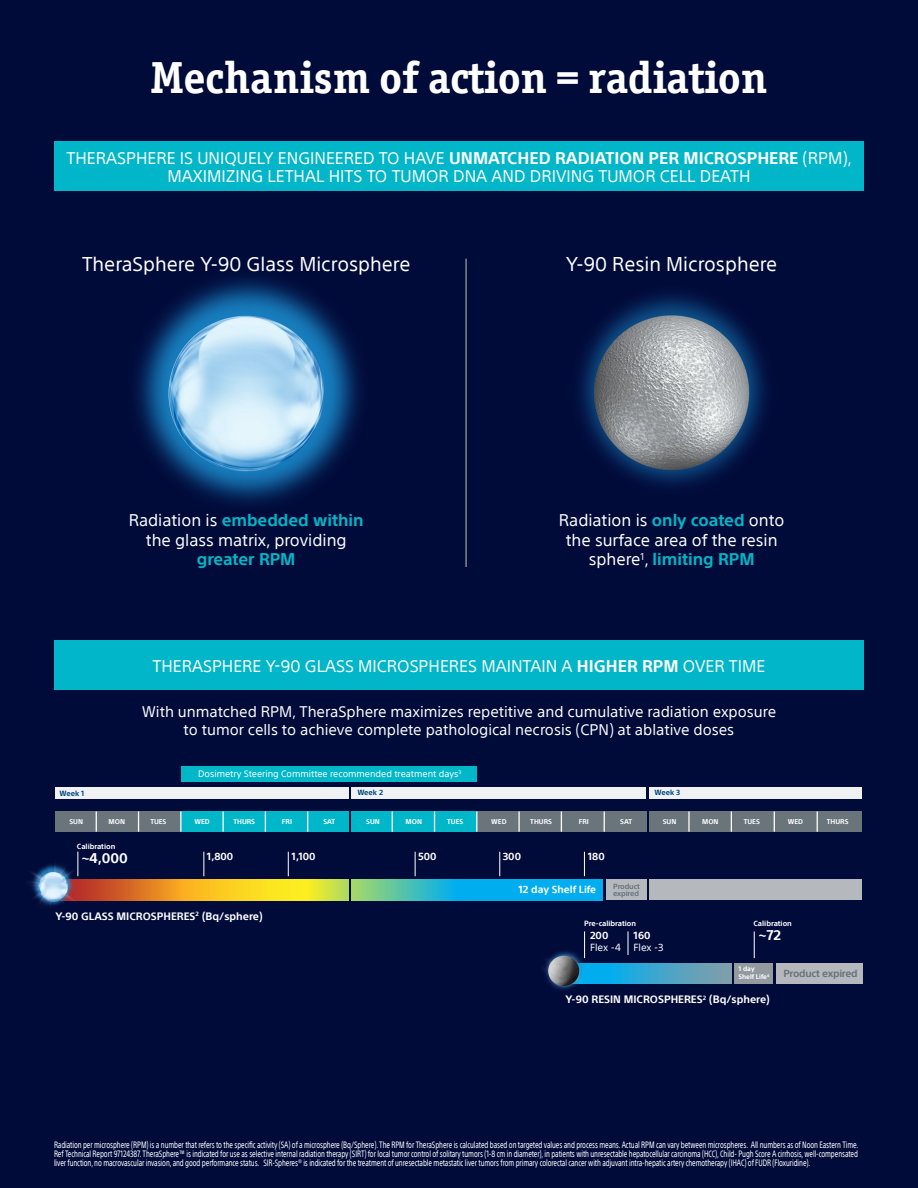
<style>
.page{position:relative;width:918px;height:1188px;background:#010b3a}
.page>*{position:absolute;margin:0;border:0;box-sizing:border-box;transform-origin:0 0}
.t1{font:700 45px "Officina Ser ITC Std";color:#fff}
.t2{font:19.5px "SST";color:#fff}
.t3{font:16.5px/19.8px "SST";color:#fff;text-align:center}
.t4{font:15px/18px "SST";color:#fff;text-align:center}
.t5{font:700 13.8px "SST";color:#fff}
.t6{font:700 10.5px "SST";color:#fff}
.t7{font:700 10.05px "SST";color:#fff}
.t8{font:10.05px/12.1px "SST";color:#fff}
.t9{font:700 10.05px "SST";letter-spacing:-.02em;color:#6a747b}
.t10{font:9.15px "SST";color:#fff}
.t11{font:condensed 9px/9px "SST";letter-spacing:-.01em;color:#fff;text-align:justify;scale:.87 1}
.t12{font:700 7.35px "SST";color:#fff}
.t13{font:700 7.35px "SST";color:#00467f}
.t14{font:700 7.35px/7.4px "SST";letter-spacing:-.02em;color:#6a747b}
.t15{font:700 6.75px "SST";color:#fff}
.t16{font:700 6.45px/8.1px "SST";color:#fff}
.s1{font-weight:700}
.s2{font-weight:700;color:#00b6c8}
</style>
<div class="page">
<div style="left:352px;top:811px;width:40px;height:21px;background:#00b7c9"></div>
<div style="left:308px;top:811px;width:40px;height:21px;background:#00b7c9"></div>
<div style="left:392px;top:811px;width:85px;height:21px;background:#00b7c9"></div>
<div style="left:181px;top:811px;width:127px;height:21px;background:#00b7c9"></div>
<div style="left:606px;top:880px;width:40px;height:20px;background:#b5b9bd"></div>
<div style="left:650px;top:880px;width:212px;height:20px;background:#b5b9bd"></div>
<svg style="left:78px;top:880px;width:270px;height:20px;background:#e7ad27"></svg>
<svg style="left:352px;top:880px;width:251px;height:20px;background:#22b6d2"></svg>
<div style="left:55px;top:811px;width:126px;height:21px;background:#6a747b"></div>
<div style="left:477px;top:811px;width:169px;height:21px;background:#6a747b"></div>
<div style="left:649px;top:811px;width:213px;height:21px;background:#6a747b"></div>
<div style="left:55px;top:787px;width:293px;height:12px;background:#f0f1f2"></div>
<div style="left:181px;top:767px;width:295px;height:15px;background:#00b7c9"></div>
<div style="left:352px;top:787px;width:294px;height:12px;background:#f0f1f2"></div>
<div style="left:649px;top:787px;width:213px;height:12px;background:#f0f1f2"></div>
<svg style="left:589px;top:963px;width:142px;height:21px;background:#3da6cd"></svg>
<div style="left:734px;top:963px;width:39px;height:21px;background:#949ba0"></div>
<div style="left:776px;top:963px;width:86px;height:21px;background:#b5b9bd"></div>
<svg style="left:476px;top:811px;width:1px;height:21px"></svg>
<svg style="left:96px;top:811px;width:1px;height:21px"></svg>
<svg style="left:138px;top:811px;width:1px;height:21px"></svg>
<svg style="left:204px;top:852px;width:1px;height:24px"></svg>
<svg style="left:288px;top:852px;width:1px;height:24px"></svg>
<svg style="left:415px;top:852px;width:1px;height:24px"></svg>
<svg style="left:499px;top:852px;width:1px;height:24px"></svg>
<svg style="left:584px;top:852px;width:1px;height:24px"></svg>
<svg style="left:180px;top:811px;width:1px;height:21px"></svg>
<hr style="left:222px;top:811px;width:2px;height:21px;background:#fff">
<svg style="left:265px;top:811px;width:1px;height:21px"></svg>
<svg style="left:307px;top:811px;width:1px;height:21px"></svg>
<svg style="left:392px;top:811px;width:1px;height:21px"></svg>
<svg style="left:434px;top:811px;width:1px;height:21px"></svg>
<hr style="left:518px;top:811px;width:2px;height:21px;background:#fff">
<svg style="left:561px;top:811px;width:1px;height:21px"></svg>
<svg style="left:604px;top:811px;width:1px;height:21px"></svg>
<hr style="left:688px;top:811px;width:2px;height:21px;background:#fff">
<svg style="left:731px;top:811px;width:1px;height:21px"></svg>
<svg style="left:774px;top:811px;width:1px;height:21px"></svg>
<svg style="left:817px;top:811px;width:1px;height:21px"></svg>
<img style="left:30px;top:860px;width:48px;height:47px">
<img style="left:544px;top:944px;width:45px;height:46px">
<svg style="left:78px;top:852px;width:1px;height:24px"></svg>
<svg style="left:584px;top:931px;width:1px;height:27px"></svg>
<svg style="left:628px;top:931px;width:1px;height:24px"></svg>
<svg style="left:754px;top:931px;width:1px;height:27px"></svg>
<hr style="left:465px;top:259px;width:2px;height:308px;background:#6a747b">
<img style="left:136px;top:278px;width:224px;height:226px">
<img style="left:579px;top:294px;width:187px;height:192px">
<div style="left:54px;top:640px;width:810px;height:50px;background:#00b6c8"></div>
<div style="left:54px;top:141px;width:810px;height:50px;background:#00b6c8"></div>
<p class="t1" style="left:151px;top:50px;width:618px">Mechanism of action = radiation</p>
<p class="t3" style="left:67px;top:149px;width:787px;line-height:18px">THERASPHERE IS UNIQUELY ENGINEERED TO HAVE <span class="s1">UNMATCHED RADIATION PER MICROSPHERE</span> (RPM),<br>MAXIMIZING LETHAL HITS TO TUMOR DNA AND DRIVING TUMOR CELL DEATH</p>
<p class="t2" style="left:82px;top:252px;width:330px">TheraSphere Y-90 Glass Microsphere</p>
<p class="t2" style="left:566px;top:252px;width:213px">Y-90 Resin Microsphere</p>
<p class="t3" style="left:129px;top:510px;width:236px">Radiation is <span class="s2">embedded within </span>the glass matrix, providing <span class="s2">greater RPM</span></p>
<p class="t3" style="left:559px;top:510px;width:227px">Radiation is <span class="s2">only coated</span> onto the surface area of the resin sphere<sup>1</sup>, <span class="s2">limiting RPM</span></p>
<p class="t3" style="left:152px;top:656px;width:615px">THERASPHERE Y-90 GLASS MICROSPHERES MAINTAIN A <span class="s1">HIGHER RPM</span> OVER TIME</p>
<p class="t4" style="left:142px;top:702px;width:636px">With unmatched RPM, TheraSphere maximizes repetitive and cumulative radiation exposure to tumor cells to achieve complete pathological necrosis (CPN) at ablative doses</p>
<p class="t10" style="left:198px;top:768px;width:265px">Dosimetry Steering Committee recommended treatment days<sup>3</sup></p>
<p class="t13" style="left:60px;top:789px;width:26px">Week 1</p>
<p class="t13" style="left:357px;top:788px;width:27px">Week 2</p>
<p class="t13" style="left:655px;top:788px;width:27px">Week 3</p>
<p class="t15" style="left:69px;top:818px;width:15px">SUN</p>
<p class="t15" style="left:109px;top:818px;width:18px">MON</p>
<p class="t15" style="left:150px;top:818px;width:18px">TUES</p>
<p class="t15" style="left:194px;top:818px;width:17px">WED</p>
<p class="t15" style="left:233px;top:818px;width:23px">THURS</p>
<p class="t15" style="left:282px;top:818px;width:12px">FRI</p>
<p class="t15" style="left:323px;top:818px;width:13px">SAT</p>
<p class="t15" style="left:366px;top:818px;width:15px">SUN</p>
<p class="t15" style="left:406px;top:818px;width:18px">MON</p>
<p class="t15" style="left:447px;top:818px;width:18px">TUES</p>
<p class="t15" style="left:491px;top:818px;width:17px">WED</p>
<p class="t15" style="left:530px;top:818px;width:23px">THURS</p>
<p class="t15" style="left:579px;top:818px;width:12px">FRI</p>
<p class="t15" style="left:620px;top:818px;width:13px">SAT</p>
<p class="t15" style="left:663px;top:818px;width:15px">SUN</p>
<p class="t15" style="left:702px;top:818px;width:18px">MON</p>
<p class="t15" style="left:744px;top:818px;width:18px">TUES</p>
<p class="t15" style="left:788px;top:818px;width:17px">WED</p>
<p class="t15" style="left:827px;top:818px;width:23px">THURS</p>
<p class="t12" style="left:77px;top:842px;width:40px">Calibration</p>
<p class="t5" style="left:82px;top:850px;width:47px">~4,000</p>
<p class="t7" style="left:207px;top:851px;width:28px">1,800</p>
<p class="t7" style="left:292px;top:851px;width:26px">1,100</p>
<p class="t7" style="left:418px;top:851px;width:20px">500</p>
<p class="t7" style="left:503px;top:851px;width:20px">300</p>
<p class="t7" style="left:588px;top:851px;width:18px">180</p>
<p class="t7" style="left:518px;top:884px;width:79px">12 day Shelf Life</p>
<p class="t14" style="left:613px;top:882px;width:28px">Product expired</p>
<p class="t6" style="left:55px;top:910px;width:209px">Y-90 GLASS MICROSPHERES<sup>2</sup> (Bq/sphere)</p>
<p class="t12" style="left:584px;top:919px;width:53px">Pre-calibration</p>
<p class="t12" style="left:753px;top:919px;width:40px">Calibration</p>
<p class="t8" style="left:590px;top:929px;width:33px"><span class="s1">200<br></span>Flex -4</p>
<p class="t5" style="left:759px;top:927px;width:24px">~72</p>
<p class="t8" style="left:634px;top:929px;width:31px"><span class="s1">160<br></span>Flex -3</p>
<p class="t16" style="left:739px;top:965px;width:32px">1 day<br>Shelf Life<sup>4</sup></p>
<p class="t6" style="left:566px;top:993px;width:206px">Y-90 RESIN MICROSPHERES<sup>2</sup> (Bq/sphere)</p>
<p class="t9" style="left:783px;top:967px;width:76px">Product expired</p>
<p class="t11" style="left:54px;top:1141px;width:926px">Radiation per microsphere (RPM) is a number that refers to the specific activity (SA) of a microsphere (Bq/Sphere). The RPM for TheraSphere is calculated based on targeted values and process means. Actual RPM can vary between microspheres. All numbers as of Noon Eastern Time.<br>Ref Technical Report 97124387. TheraSphere™ is indicated for use as selective internal radiation therapy (SIRT) for local tumor control of solitary tumors (1-8 cm in diameter), in patients with unresectable hepatocellular carcinoma (HCC), Child- Pugh Score A cirrhosis, well-compensated liver function, no macrovascular invasion, and good performance status. SIR-Spheres® is indicated for the treatment of unresectable metastatic liver tumors from primary colorectal cancer with adjuvant intra-hepatic artery chemotherapy (IHAC) of FUDR (Floxuridine).</p>
</div>
